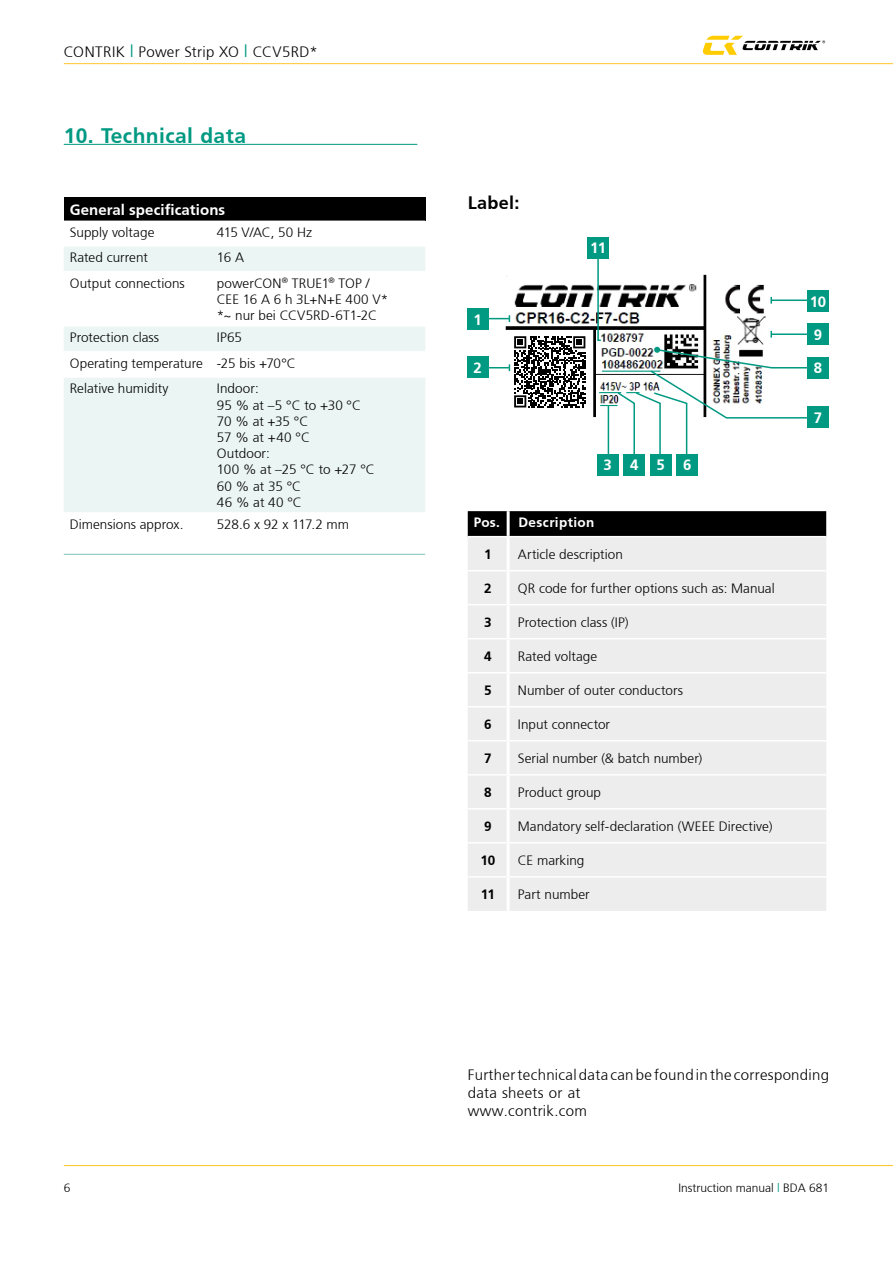
<style>
.page{position:relative;width:893px;height:1263px;background:#fff}
.page>*{position:absolute;margin:0;border:0;box-sizing:border-box;transform-origin:0 0}
.t1{font:700 21px "Frutiger";letter-spacing:.02em;color:#009982}
.t2{font:700 18px "Frutiger";letter-spacing:.02em;color:#000}
.t3{font:300 15px/18px "Frutiger";letter-spacing:.02em;color:#000}
.t4{font:700 15px "Frutiger";letter-spacing:.005em;color:#fff}
.t5{font:300 13.5px/16.2px "Frutiger";letter-spacing:.005em;color:#000}
.t6{font:300 13.5px "Frutiger";letter-spacing:-.015em;color:#000}
.t7{font:700 13.5px "Frutiger";letter-spacing:.03em;color:#fff}
.t8{font:700 13.5px "Frutiger";color:#000}
.t9{font:300 12px "Frutiger";color:#000}
.s1{font-size:18px;color:#009982}
.s2{color:#009982}
</style>
<div class="page">
<hr style="left:64px;top:63px;width:829px;height:1px;background:#ffc629">
<hr style="left:64px;top:1165px;width:829px;height:1px;background:#ffc629">
<svg style="left:703px;top:36px;width:122px;height:19px"></svg>
<hr style="left:64px;top:144px;width:353px;height:1px;background:#009982">
<div style="left:64px;top:197px;width:361px;height:24px;background:#000"></div>
<div style="left:64px;top:247px;width:361px;height:24px;background:#ebf5f4"></div>
<svg style="left:64px;top:327px;width:361px;height:185px;background:#edf6f5"></svg>
<hr style="left:64px;top:351px;width:147px;height:1px;background:#fff">
<hr style="left:211px;top:351px;width:214px;height:1px;background:#fff">
<hr style="left:64px;top:377px;width:147px;height:1px;background:#fff">
<hr style="left:211px;top:377px;width:214px;height:1px;background:#fff">
<hr style="left:64px;top:554px;width:361px;height:1px;background:#8acbc1">
<img style="left:505px;top:276px;width:92px;height:142px">
<svg style="left:468px;top:511px;width:358px;height:25px;background:#020202"></svg>
<div style="left:468px;top:537px;width:358px;height:374px;background:#ededed"></div>
<hr style="left:507px;top:511px;width:3px;height:25px;background:#fff">
<hr style="left:507px;top:537px;width:3px;height:33px;background:#fff">
<hr style="left:507px;top:571px;width:3px;height:33px;background:#fff">
<hr style="left:507px;top:605px;width:3px;height:33px;background:#fff">
<hr style="left:507px;top:639px;width:3px;height:33px;background:#fff">
<hr style="left:507px;top:673px;width:3px;height:33px;background:#fff">
<hr style="left:507px;top:707px;width:3px;height:33px;background:#fff">
<hr style="left:507px;top:741px;width:3px;height:33px;background:#fff">
<hr style="left:507px;top:775px;width:3px;height:33px;background:#fff">
<hr style="left:507px;top:809px;width:3px;height:33px;background:#fff">
<hr style="left:507px;top:843px;width:3px;height:33px;background:#fff">
<hr style="left:507px;top:878px;width:3px;height:33px;background:#fff">
<hr style="left:468px;top:570px;width:40px;height:1px;background:#fff">
<hr style="left:508px;top:570px;width:318px;height:1px;background:#fff">
<hr style="left:468px;top:604px;width:40px;height:1px;background:#fff">
<hr style="left:508px;top:604px;width:318px;height:1px;background:#fff">
<hr style="left:468px;top:638px;width:40px;height:1px;background:#fff">
<hr style="left:508px;top:638px;width:318px;height:1px;background:#fff">
<hr style="left:468px;top:672px;width:40px;height:1px;background:#fff">
<hr style="left:508px;top:672px;width:318px;height:1px;background:#fff">
<hr style="left:468px;top:706px;width:40px;height:1px;background:#fff">
<hr style="left:508px;top:706px;width:318px;height:1px;background:#fff">
<hr style="left:468px;top:740px;width:40px;height:1px;background:#fff">
<hr style="left:508px;top:740px;width:318px;height:1px;background:#fff">
<hr style="left:468px;top:774px;width:40px;height:1px;background:#fff">
<hr style="left:508px;top:774px;width:318px;height:1px;background:#fff">
<hr style="left:468px;top:808px;width:40px;height:1px;background:#fff">
<hr style="left:508px;top:808px;width:318px;height:1px;background:#fff">
<hr style="left:468px;top:842px;width:40px;height:1px;background:#fff">
<hr style="left:508px;top:842px;width:318px;height:1px;background:#fff">
<hr style="left:468px;top:876px;width:40px;height:2px;background:#fff">
<hr style="left:508px;top:876px;width:318px;height:2px;background:#fff">
<div style="left:467px;top:308px;width:21px;height:22px;background:#009982"></div>
<div style="left:807px;top:324px;width:21px;height:21px;background:#009982"></div>
<div style="left:807px;top:290px;width:21px;height:22px;background:#009982"></div>
<div style="left:807px;top:357px;width:21px;height:21px;background:#009982"></div>
<div style="left:807px;top:406px;width:21px;height:22px;background:#009982"></div>
<div style="left:597px;top:454px;width:21px;height:21px;background:#009982"></div>
<div style="left:624px;top:454px;width:21px;height:21px;background:#009982"></div>
<div style="left:587px;top:237px;width:22px;height:21px;background:#009982"></div>
<div style="left:650px;top:454px;width:21px;height:21px;background:#009982"></div>
<div style="left:677px;top:454px;width:21px;height:21px;background:#009982"></div>
<svg style="left:488px;top:315px;width:22px;height:7px"></svg>
<svg style="left:597px;top:258px;width:213px;height:199px"></svg>
<hr style="left:602px;top:371px;width:58px;height:1px;background:#009982">
<svg style="left:511px;top:333px;width:78px;height:78px"></svg>
<div style="left:467px;top:356px;width:21px;height:22px;background:#009982"></div>
<svg style="left:488px;top:336px;width:97px;height:71px"></svg>
<p class="t3" style="left:64px;top:42px;width:255px">CONTRIK <span class="s1">I</span> Power Strip XO <span class="s1">I</span> CCV5RD*</p>
<h1 class="t1" style="left:64px;top:124px;width:184px">10. Technical data</h1>
<p class="t4" style="left:70px;top:201px;width:157px">General specifications</p>
<p class="t5" style="left:70px;top:224px;width:86px">Supply voltage</p>
<p class="t5" style="left:217px;top:224px;width:97px">415 V/AC, 50 Hz</p>
<p class="t5" style="left:70px;top:249px;width:80px">Rated current</p>
<p class="t5" style="left:217px;top:249px;width:29px">16 A</p>
<p class="t5" style="left:70px;top:275px;width:117px">Output connections</p>
<p class="t5" style="left:217px;top:275px;width:173px">powerCON<sup>®</sup> TRUE1<sup>®</sup> TOP /<br>CEE 16 A 6 h 3L+N+E 400 V* *~ nur bei CCV5RD-6T1-2C</p>
<p class="t5" style="left:70px;top:329px;width:91px">Protection class</p>
<p class="t5" style="left:70px;top:325px;width:228px;line-height:25.5px;text-indent:147px">IP65<br>Operating temperature -25 bis +70°C<br>Relative humidity</p>
<p class="t5" style="left:217px;top:380px;width:160px">Indoor:<br>95 % at –5 °C to +30 °C<br>70 % at +35 °C<br>57 % at +40 °C<br>Outdoor:<br>100 % at –25 °C to +27 °C<br>60 % at 35 °C<br>46 % at 40 °C</p>
<p class="t5" style="left:70px;top:516px;width:115px">Dimensions approx.</p>
<p class="t6" style="left:217px;top:516px;width:134px">528.6 x 92 x 117.2 mm</p>
<h2 class="t2" style="left:468px;top:192px;width:53px">Label:</h2>
<p class="t4" style="left:474px;top:311px;width:10px">1</p>
<p class="t4" style="left:474px;top:359px;width:10px">2</p>
<p class="t4" style="left:590px;top:239px;width:17px">11</p>
<p class="t4" style="left:603px;top:456px;width:36px">3 4</p>
<p class="t4" style="left:657px;top:456px;width:36px">5 6</p>
<p class="t7" style="left:474px;top:515px;width:27px">Pos.</p>
<p class="t7" style="left:518px;top:515px;width:77px">Description</p>
<p class="t8" style="left:484px;top:546px;width:9px">1</p>
<p class="t5" style="left:518px;top:546px;width:106px">Article description</p>
<p class="t8" style="left:484px;top:580px;width:9px">2</p>
<p class="t5" style="left:518px;top:580px;width:258px">QR code for further options such as: Manual</p>
<p class="t8" style="left:484px;top:614px;width:9px">3</p>
<p class="t5" style="left:518px;top:614px;width:112px">Protection class (IP)</p>
<p class="t8" style="left:484px;top:648px;width:9px">4</p>
<p class="t5" style="left:518px;top:648px;width:81px">Rated voltage</p>
<p class="t8" style="left:484px;top:682px;width:9px">5</p>
<p class="t5" style="left:518px;top:682px;width:167px">Number of outer conductors</p>
<p class="t8" style="left:484px;top:716px;width:9px">6</p>
<p class="t5" style="left:518px;top:716px;width:94px">Input connector</p>
<p class="t8" style="left:484px;top:750px;width:9px">7</p>
<p class="t5" style="left:518px;top:750px;width:186px">Serial number (&amp; batch number)</p>
<p class="t8" style="left:484px;top:784px;width:9px">8</p>
<p class="t5" style="left:518px;top:784px;width:85px">Product group</p>
<p class="t8" style="left:484px;top:818px;width:9px">9</p>
<p class="t5" style="left:518px;top:818px;width:256px">Mandatory self-declaration (WEEE Directive)</p>
<p class="t8" style="left:480px;top:852px;width:16px">10</p>
<p class="t5" style="left:518px;top:852px;width:68px">CE marking</p>
<p class="t8" style="left:481px;top:886px;width:16px">11</p>
<p class="t5" style="left:518px;top:886px;width:73px">Part number</p>
<p class="t4" style="left:810px;top:293px;width:18px">10</p>
<p class="t4" style="left:814px;top:326px;width:10px">9</p>
<p class="t4" style="left:814px;top:359px;width:10px">8</p>
<p class="t4" style="left:814px;top:409px;width:10px">7</p>
<p class="t3" style="left:468px;top:1065px;width:363px">Further technical data can be found in the corresponding data sheets or at<br>www.contrik.com</p>
<p class="t9" style="left:64px;top:1181px;width:8px">6</p>
<p class="t9" style="left:678px;top:1181px;width:152px">Instruction manual <span class="s2">|</span> BDA 681</p>
</div>
